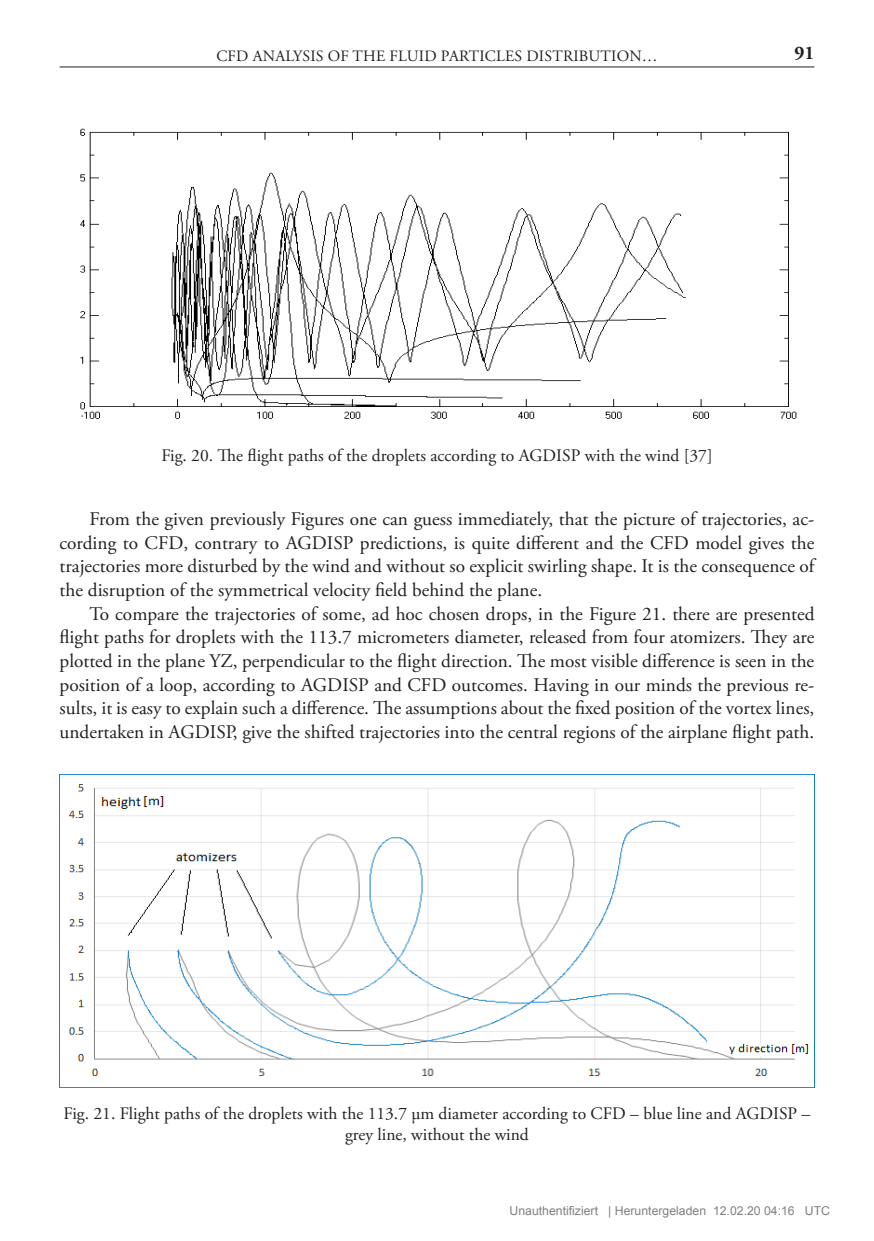
<style>
.page{position:relative;width:874px;height:1241px;background:#fff}
.page>*{position:absolute;margin:0;border:0;box-sizing:border-box;transform-origin:0 0}
.t1{font:19.25px/23.6px "Adobe Garamond Pro";color:#231f20;text-align:justify}
.t2{font:700 19.25px "Adobe Garamond Pro";color:#231f20}
.Ilustracje{font:17.5px/21px "Adobe Garamond Pro";color:#231f20;text-align:center}
.t3{font:15.75px "Adobe Garamond Pro";letter-spacing:.015em;color:#231f20}
.t4{font:12.25px "Arial";color:#808080}
</style>
<div class="page">
<hr style="left:60px;top:66px;width:754px;height:1px;background:#231f20">
<img style="left:80px;top:128px;width:717px;height:291px">
<img style="left:60px;top:774px;width:754px;height:303px">
<p class="t3" style="left:216px;top:47px;width:442px">CFD ANALYSIS OF THE FLUID PARTICLES DISTRIBUTION…</p>
<p class="t2" style="left:794px;top:41px;width:22px">91</p>
<p class="Ilustracje" style="left:161px;top:446px;width:552px">Fig. 20. The flight paths of the droplets according to AGDISP with the wind [37]</p>
<p class="t1" style="left:60px;top:507px;width:756px;text-indent:30px">From the given previously Figures one can guess immediately, that the picture of trajectories, ac&shy;cording to CFD, contrary to AGDISP predictions, is quite different and the CFD model gives the trajectories more disturbed by the wind and without so explicit swirling shape. It is the consequence of the disruption of the symmetrical velocity field behind the plane.</p>
<p class="t1" style="left:60px;top:602px;width:756px;text-indent:30px">To compare the trajectories of some, ad hoc chosen drops, in the Figure 21. there are presented flight paths for droplets with the 113.7 micrometers diameter, released from four atomizers. They are plotted in the plane YZ, perpendicular to the flight direction. The most visible difference is seen in the position of a loop, according to AGDISP and CFD outcomes. Having in our minds the previous re&shy;sults, it is easy to explain such a difference. The assumptions about the fixed position of the vortex lines, undertaken in AGDISP, give the shifted trajectories into the central regions of the airplane flight path.</p>
<p class="Ilustracje" style="left:64px;top:1103px;width:747px">Fig. 21. Flight paths of the droplets with the 113.7 μm diameter according to CFD – blue line and AGDISP – grey line, without the wind</p>
<p class="t4" style="left:509px;top:1205px;width:322px">Unauthentifiziert | Heruntergeladen 12.02.20 04:16 UTC</p>
</div>
